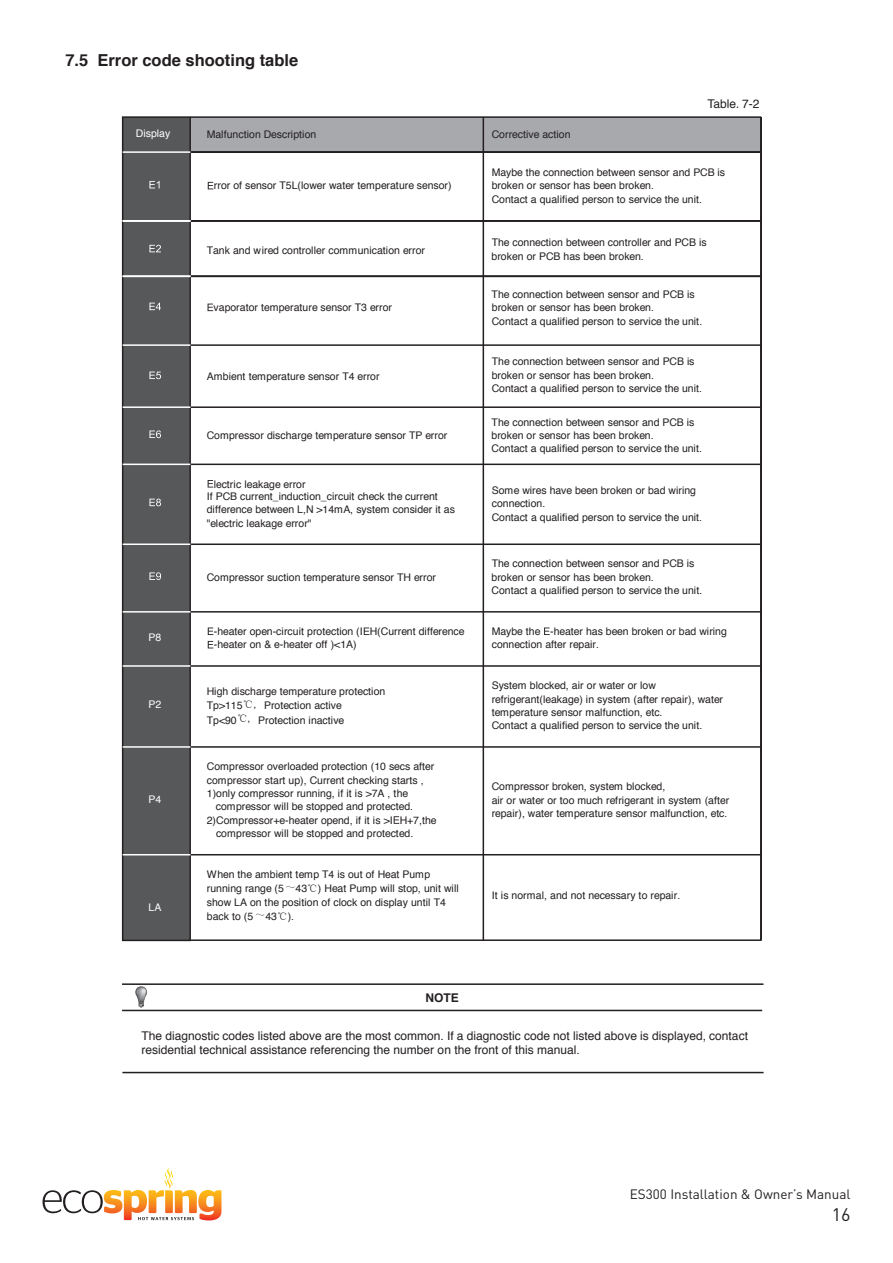
<style>
.page{position:relative;width:893px;height:1263px;background:#fff}
.page>*{position:absolute;margin:0;border:0;box-sizing:border-box;transform-origin:0 0}
.t1{font:18px "DIN Pro";color:#231f20}
.t2{font:700 16.5px "Helvetica";color:#231f20}
.t3{font:13.5px "DIN Pro";color:#231f20}
.t4{font:12px/14.4px "Helvetica";color:#231f20}
.t5{font:700 12px "Helvetica";color:#231f20}
.t6{font:10.5px/13.4px "Helvetica";letter-spacing:-.005em;color:#231f20}
.t7{font:10.5px "Helvetica";color:#fff}
.t8{font:10.5px "Sim Sun";color:#231f20}
.s1{font-family:"Sim Sun"}
.s2{color:#fff}
</style>
<div class="page">
<svg style="left:43px;top:1168px;width:178px;height:52px"></svg>
<hr style="left:122px;top:983px;width:641px;height:2px;background:#231f20">
<hr style="left:122px;top:1072px;width:641px;height:1px;background:#231f20">
<hr style="left:122px;top:1010px;width:640px;height:1px;background:#231f20">
<svg style="left:135px;top:986px;width:12px;height:21px"></svg>
<div style="left:190px;top:117px;width:570px;height:36px;background:#a8a9ad"></div>
<svg style="left:208px;top:182px;width:5px;height:7px"></svg>
<svg style="left:208px;top:304px;width:5px;height:7px"></svg>
<svg style="left:208px;top:480px;width:5px;height:7px"></svg>
<svg style="left:208px;top:627px;width:5px;height:8px"></svg>
<svg style="left:364px;top:627px;width:5px;height:8px"></svg>
<svg style="left:208px;top:641px;width:5px;height:7px"></svg>
<svg style="left:544px;top:627px;width:6px;height:8px"></svg>
<svg style="left:394px;top:816px;width:5px;height:8px"></svg>
<svg style="left:255px;top:914px;width:9px;height:2px"></svg>
<hr style="left:190px;top:116px;width:571px;height:2px;background:#231f20">
<hr style="left:190px;top:344px;width:571px;height:2px;background:#231f20">
<hr style="left:190px;top:406px;width:571px;height:2px;background:#231f20">
<hr style="left:190px;top:464px;width:571px;height:1px;background:#231f20">
<hr style="left:190px;top:543px;width:571px;height:2px;background:#231f20">
<hr style="left:190px;top:611px;width:571px;height:2px;background:#231f20">
<hr style="left:190px;top:665px;width:571px;height:2px;background:#231f20">
<hr style="left:190px;top:746px;width:571px;height:2px;background:#231f20">
<hr style="left:190px;top:854px;width:571px;height:1px;background:#231f20">
<hr style="left:190px;top:939px;width:571px;height:2px;background:#231f20">
<hr style="left:190px;top:151px;width:571px;height:2px;background:#231f20">
<hr style="left:190px;top:220px;width:571px;height:2px;background:#231f20">
<hr style="left:190px;top:276px;width:571px;height:1px;background:#231f20">
<hr style="left:760px;top:117px;width:2px;height:823px;background:#231f20">
<hr style="left:483px;top:117px;width:1px;height:823px;background:#231f20">
<div style="left:123px;top:117px;width:67px;height:823px;background:#57585a"></div>
<div style="left:122px;top:116px;width:69px;height:825px;border:2px solid #231f20"></div>
<hr style="left:123px;top:151px;width:67px;height:2px;background:#fff">
<svg style="left:149px;top:181px;width:11px;height:7px"></svg>
<svg style="left:149px;top:245px;width:12px;height:7px"></svg>
<svg style="left:149px;top:303px;width:12px;height:7px"></svg>
<svg style="left:149px;top:371px;width:12px;height:8px"></svg>
<svg style="left:149px;top:430px;width:12px;height:8px"></svg>
<svg style="left:149px;top:499px;width:12px;height:7px"></svg>
<svg style="left:149px;top:572px;width:12px;height:8px"></svg>
<hr style="left:123px;top:344px;width:67px;height:2px;background:#fff">
<hr style="left:123px;top:406px;width:67px;height:2px;background:#fff">
<hr style="left:123px;top:464px;width:67px;height:1px;background:#fff">
<hr style="left:123px;top:543px;width:67px;height:2px;background:#fff">
<hr style="left:123px;top:611px;width:67px;height:2px;background:#fff">
<hr style="left:123px;top:665px;width:67px;height:2px;background:#fff">
<hr style="left:123px;top:746px;width:67px;height:2px;background:#fff">
<hr style="left:123px;top:854px;width:67px;height:1px;background:#fff">
<hr style="left:123px;top:220px;width:67px;height:2px;background:#fff">
<hr style="left:123px;top:276px;width:67px;height:1px;background:#fff">
<h2 class="t2" style="left:65px;top:47px;width:234px">7.5 Error code shooting table</h2>
<p class="t7" style="left:136px;top:125px;width:36px">Display</p>
<p class="t6" style="left:207px;top:128px;width:111px">Malfunction Description</p>
<p class="t6" style="left:492px;top:128px;width:80px">Corrective action</p>
<p class="t4" style="left:708px;top:97px;width:54px">Table<span class="s1">.</span>7-2</p>
<p class="t6" style="left:214px;top:179px;width:239px">rror of sensor T5L(lower water temperature sensor)</p>
<p class="t6" style="left:492px;top:166px;width:235px">Maybe the connection between sensor and PCB is broken or sensor has been broken.<br>Contact a qualified person to service the unit.</p>
<p class="t6" style="left:193px;top:244px;width:233px"><span class="s2">2</span> Tank and wired controller communication error</p>
<p class="t6" style="left:492px;top:236px;width:216px">The connection between controller and PCB is broken or PCB has been broken.</p>
<p class="t7" style="left:149px;top:629px;width:14px">P8</p>
<p class="t7" style="left:149px;top:696px;width:14px">P2</p>
<p class="t7" style="left:149px;top:791px;width:14px">P4</p>
<p class="t7" style="left:149px;top:899px;width:14px">LA</p>
<p class="t6" style="left:214px;top:301px;width:180px">vaporator temperature sensor T3 error</p>
<p class="t6" style="left:207px;top:370px;width:174px">Ambient temperature sensor T4 error</p>
<p class="t6" style="left:207px;top:429px;width:242px">Compressor discharge temperature sensor TP error</p>
<p class="t6" style="left:214px;top:477px;width:93px">lectric leakage error</p>
<p class="t6" style="left:207px;top:490px;width:250px">If PCB current_induction_circuit check the current difference between L,N &gt;14mA, system consider it as "electric leakage error"</p>
<p class="t6" style="left:207px;top:571px;width:231px">Compressor suction temperature sensor TH error</p>
<p class="t6" style="left:492px;top:288px;width:212px">The connection between sensor and PCB is broken or sensor has been broken.<br>Contact a qualified person to service the unit.</p>
<p class="t6" style="left:492px;top:355px;width:212px">The connection between sensor and PCB is broken or sensor has been broken.<br>Contact a qualified person to service the unit.</p>
<p class="t6" style="left:492px;top:415px;width:212px">The connection between sensor and PCB is broken or sensor has been broken.<br>Contact a qualified person to service the unit.</p>
<p class="t6" style="left:492px;top:484px;width:212px">Some wires have been broken or bad wiring connection.<br>Contact a qualified person to service the unit.</p>
<p class="t6" style="left:492px;top:557px;width:212px">The connection between sensor and PCB is broken or sensor has been broken.<br>Contact a qualified person to service the unit.</p>
<p class="t6" style="left:214px;top:625px;width:252px">-heater open-circuit protection (I H(Current difference -heater on &amp; e-heater off )&lt;1A)</p>
<p class="t6" style="left:492px;top:625px;width:237px">Maybe the -heater has been broken or bad wiring connection after repair.</p>
<p class="t6" style="left:207px;top:684px;width:180px;line-height:14.2px">High discharge temperature protection<br>Tp&gt;115<span class="s1">℃</span><span class="s1">,</span> Protection active<br>Tp&lt;90<span class="s1">℃</span><span class="s1">,</span> Protection inactive</p>
<p class="t6" style="left:492px;top:679px;width:233px">System blocked, air or water or low refrigerant(leakage) in system (after repair), water temperature sensor malfunction, etc.<br>Contact a qualified person to service the unit.</p>
<p class="t6" style="left:207px;top:760px;width:229px">Compressor overloaded protection (10 secs after</p>
<p class="t6" style="left:207px;top:773px;width:218px">compressor start up), Current checking starts ,</p>
<p class="t6" style="left:207px;top:787px;width:203px">1)only compressor running, if it is &gt;7A , the</p>
<p class="t6" style="left:216px;top:800px;width:199px">compressor will be stopped and protected.</p>
<p class="t6" style="left:207px;top:814px;width:231px">2)Compressor+e-heater opend, if it is &gt;I H+7,the</p>
<p class="t6" style="left:216px;top:827px;width:199px">compressor will be stopped and protected.</p>
<p class="t6" style="left:492px;top:780px;width:239px">Compressor broken, system blocked,<br>air or water or too much refrigerant in system (after repair), water temperature sensor malfunction, etc.</p>
<p class="t6" style="left:207px;top:867px;width:254px;line-height:14px">When the ambient temp T4 is out of Heat Pump running range (5 43<span class="s1">℃</span>) Heat Pump will stop, unit will show LA on the position of clock on display until T4 back to (5 43 ).</p>
<p class="t8" style="left:277px;top:911px;width:12px">℃</p>
<p class="t5" style="left:425px;top:988px;width:35px">NOTE</p>
<p class="t6" style="left:492px;top:889px;width:190px">It is normal, and not necessary to repair.</p>
<p class="t4" style="left:141px;top:1028px;width:608px">The diagnostic codes listed above are the most common. If a diagnostic code not listed above is displayed, contact residential technical assistance referencing the number on the front of this manual.</p>
<p class="t3" style="left:630px;top:1185px;width:222px">ES300 Installation &amp; Owner’s Manual</p>
<h1 class="t1" style="left:832px;top:1202px;width:20px">16</h1>
</div>
